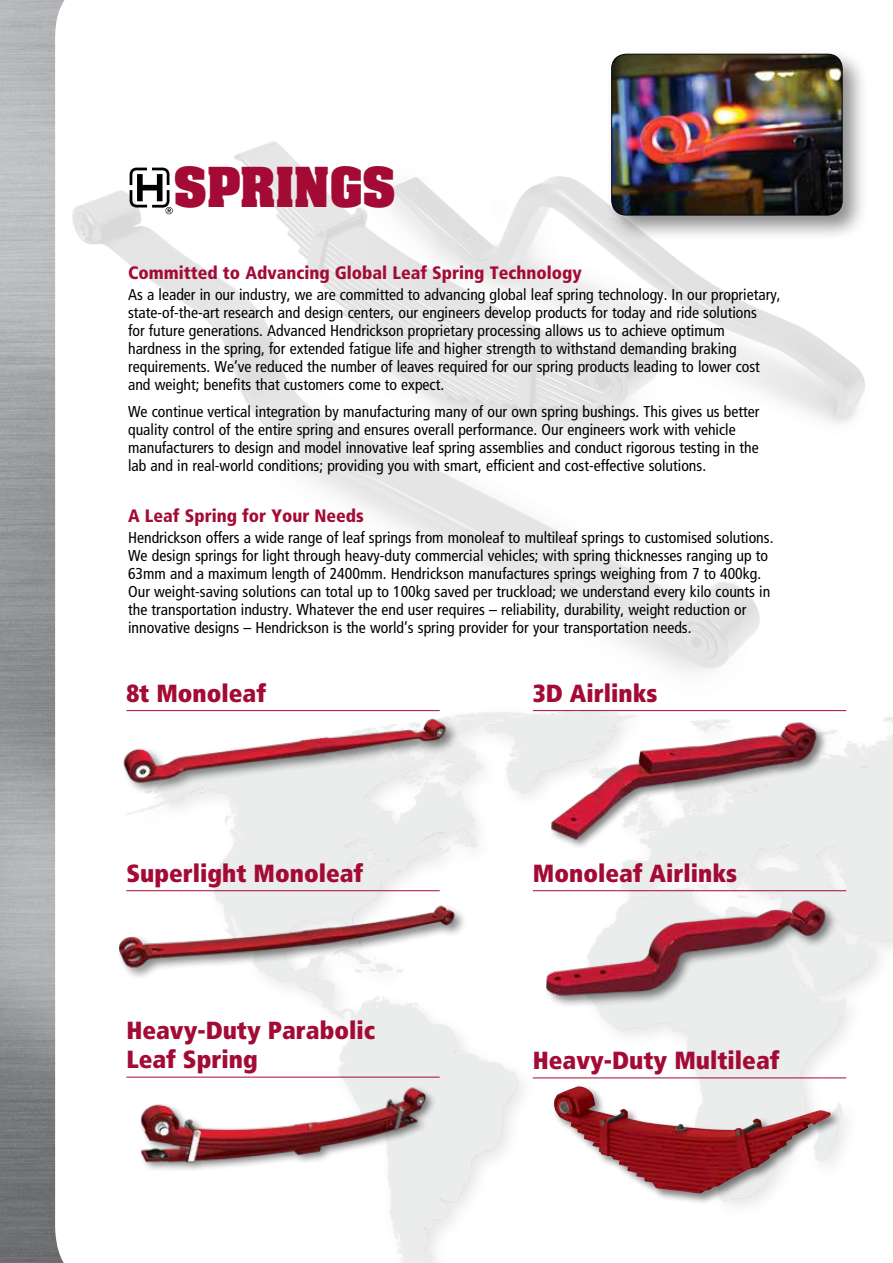
<style>
.page{position:relative;width:893px;height:1263px;background:#fff}
.page>*{position:absolute;margin:0;border:0;box-sizing:border-box;transform-origin:0 0}
.t1{font:700 46.95px "Aachen Std";letter-spacing:-.01em;color:#a30b35}
.t2{font:900 condensed 24.75px/29.7px "Frutiger LT Std";color:#a30b35}
.t3{font:900 condensed 18px "Frutiger LT Std";color:#a30b35}
.t4{font:condensed 15.75px/18px "Frutiger LT Std";color:#000}
</style>
<div class="page">
<img style="left:72px;top:141px;width:793px;height:496px">
<img style="left:0;top:0;width:65px;height:1263px">
<div style="left:605px;top:48px;width:264px;height:194px;background:#000;opacity:.45"></div>
<img style="left:612px;top:54px;width:230px;height:161px">
<div style="left:611px;top:54px;width:232px;height:161px;border:1px solid #000;border-radius:15px"></div>
<svg style="left:130px;top:168px;width:43px;height:46px"></svg>
<hr style="left:126px;top:710px;width:314px;height:1px;background:#a30b35">
<div style="left:122px;top:717px;width:338px;height:79px;background:#000;opacity:.5"></div>
<img style="left:122px;top:717px;width:329px;height:68px">
<hr style="left:533px;top:710px;width:313px;height:1px;background:#a30b35">
<img style="left:534px;top:716px;width:306px;height:132px">
<hr style="left:126px;top:1077px;width:314px;height:1px;background:#a30b35">
<div style="left:139px;top:1085px;width:298px;height:89px;background:#000;opacity:.5"></div>
<img style="left:139px;top:1082px;width:297px;height:85px">
<hr style="left:533px;top:890px;width:313px;height:1px;background:#a30b35">
<hr style="left:126px;top:890px;width:314px;height:1px;background:#a30b35">
<div style="left:117px;top:903px;width:350px;height:78px;background:#000;opacity:.5"></div>
<img style="left:118px;top:899px;width:338px;height:74px">
<div style="left:544px;top:898px;width:294px;height:111px;background:#000;opacity:.5"></div>
<img style="left:544px;top:894px;width:297px;height:110px">
<hr style="left:533px;top:1077px;width:313px;height:1px;background:#a30b35">
<div style="left:552px;top:1084px;width:289px;height:121px;background:#000;opacity:.5"></div>
<img style="left:553px;top:1086px;width:277px;height:107px">
<h1 class="t1" style="left:174px;top:154px;width:224px">SPRINGS</h1>
<p class="t3" style="left:128px;top:262px;width:455px">Committed to Advancing Global Leaf Spring Technology</p>
<p class="t4" style="left:128px;top:285px;width:654px">As a leader in our industry, we are committed to advancing global leaf spring technology. In our proprietary, state-of-the-art research and design centers, our engineers develop products for today and ride solutions<br>for future generations. Advanced Hendrickson proprietary processing allows us to achieve optimum hardness in the spring, for extended fatigue life and higher strength to withstand demanding braking requirements. We’ve reduced the number of leaves required for our spring products leading to lower cost and weight; benefits that customers come to expect.</p>
<p class="t4" style="left:128px;top:402px;width:633px">We continue vertical integration by manufacturing many of our own spring bushings. This gives us better quality control of the entire spring and ensures overall performance. Our engineers work with vehicle manufacturers to design and model innovative leaf spring assemblies and conduct rigorous testing in the lab and in real-world conditions; providing you with smart, efficient and cost-effective solutions.</p>
<p class="t3" style="left:128px;top:505px;width:237px">A Leaf Spring for Your Needs</p>
<p class="t4" style="left:128px;top:528px;width:647px">Hendrickson offers a wide range of leaf springs from monoleaf to multileaf springs to customised solutions.<br>We design springs for light through heavy-duty commercial vehicles; with spring thicknesses ranging up to 63mm and a maximum length of 2400mm. Hendrickson manufactures springs weighing from 7 to 400kg.<br>Our weight-saving solutions can total up to 100kg saved per truckload; we understand every kilo counts in the transportation industry. Whatever the end user requires – reliability, durability, weight reduction or innovative designs – Hendrickson is the world’s spring provider for your transportation needs.</p>
<h2 class="t2" style="left:126px;top:678px;width:141px">8t Monoleaf</h2>
<h2 class="t2" style="left:533px;top:678px;width:126px">3D Airlinks</h2>
<h2 class="t2" style="left:126px;top:858px;width:238px">Superlight Monoleaf</h2>
<h2 class="t2" style="left:533px;top:858px;width:206px">Monoleaf Airlinks</h2>
<h2 class="t2" style="left:126px;top:1015px;width:250px">Heavy-Duty Parabolic<br>Leaf Spring</h2>
<h2 class="t2" style="left:533px;top:1045px;width:248px">Heavy-Duty Multileaf</h2>
</div>
